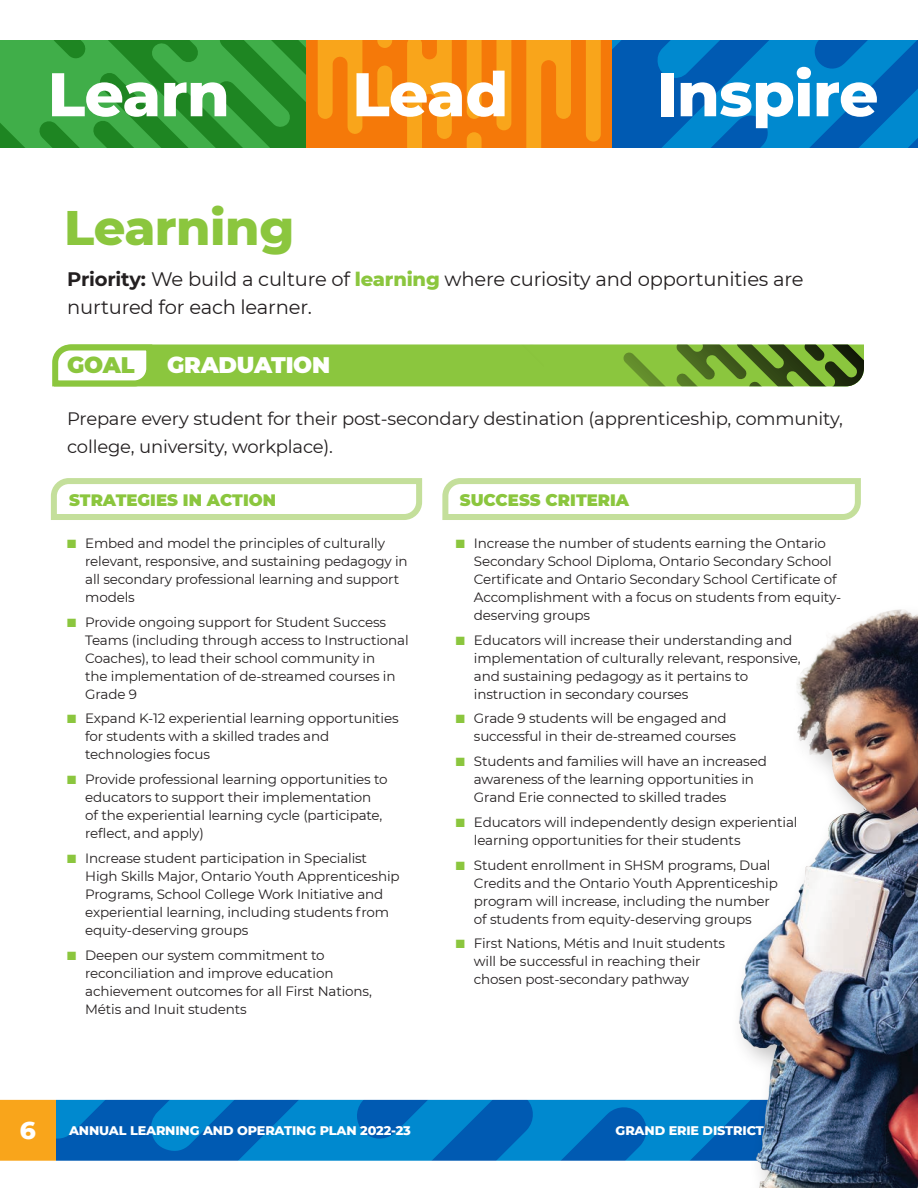
<style>
.page{position:relative;width:918px;height:1188px;background:#fff}
.page>*{position:absolute;margin:0;border:0;box-sizing:border-box;transform-origin:0 0}
.t1{font:800 61.5px "Montserrat";letter-spacing:-.01em;color:#fff}
.t2{font:800 49.5px "Montserrat";letter-spacing:-.01em;color:#8bc63e}
.t3{font:800 24.75px "Montserrat";color:#fff}
.t4{font:900 22.5px "Montserrat";letter-spacing:-.01em;color:#fff}
.t5{font:900 22.5px "Montserrat";color:#8bc63e}
.t6{font:19.5px/28.5px "Montserrat";letter-spacing:-.01em;color:#231f20}
.t7{font:18px/28.5px "Montserrat";letter-spacing:-.01em;color:#231f20}
.t8{font:900 16.5px "Montserrat";color:#8bc63e}
.t9{font:13.5px/18px "Montserrat";letter-spacing:-.01em;color:#231f20}
.t10{font:800 12.75px "Montserrat";letter-spacing:-.01em;color:#fff}
.s1{font-weight:700}
.s2{font-weight:800;color:#8bc63e}
.s3{color:#8bc63e}
</style>
<div class="page">
<svg style="left:56px;top:1100px;width:97px;height:61px;background:#0164b8"></svg>
<svg style="left:153px;top:1100px;width:576px;height:61px;background:#0177c4"></svg>
<div style="left:0;top:1100px;width:56px;height:61px;background:#f9a51b"></div>
<div style="left:612px;top:40px;width:47px;height:108px;background:#005ab2"></div>
<svg style="left:659px;top:40px;width:259px;height:108px;background:#0075c3"></svg>
<svg style="left:0;top:40px;width:612px;height:108px;background:#949525"></svg>
<svg style="left:52px;top:344px;width:812px;height:43px;background:#8cbc4c"></svg>
<svg style="left:50px;top:478px;width:373px;height:42px"></svg>
<svg style="left:442px;top:478px;width:419px;height:42px"></svg>
<img style="left:729px;top:609px;width:189px;height:579px">
<h1 class="t1" style="left:48px;top:49px;width:184px">Learn</h1>
<h1 class="t1" style="left:352px;top:49px;width:158px">Lead</h1>
<h1 class="t1" style="left:657px;top:49px;width:223px">Inspire</h1>
<h2 class="t2" style="left:64px;top:191px;width:232px">Learning</h2>
<h3 class="t6" style="left:67px;top:264px;width:738px"><span class="s1">Priority:</span> We build a culture of <span class="s2">learning</span> where curiosity and opportunities are nurtured for each learner.</h3>
<h3 class="t5" style="left:67px;top:349px;width:69px">GOAL</h3>
<h3 class="t4" style="left:167px;top:349px;width:165px">GRADUATION</h3>
<h3 class="t7" style="left:67px;top:404px;width:777px">Prepare every student for their post-secondary destination (apprenticeship, community, college, university, workplace).</h3>
<p class="t8" style="left:69px;top:487px;width:208px">STRATEGIES IN ACTION</p>
<p class="t8" style="left:460px;top:487px;width:171px">SUCCESS CRITERIA</p>
<p class="t9" style="left:85px;top:534px;width:324px;text-indent:-18px"><span class="s3">■</span> Embed and model the principles of culturally relevant, responsive, and sustaining pedagogy in all secondary professional learning and support models</p>
<p class="t9" style="left:85px;top:612px;width:325px;text-indent:-18px"><span class="s3">■</span> Provide ongoing support for Student Success Teams (including through access to Instructional Coaches), to lead their school community in<br>the implementation of de-streamed courses in Grade 9</p>
<p class="t9" style="left:85px;top:709px;width:315px;text-indent:-18px"><span class="s3">■</span> Expand K-12 experiential learning opportunities for students with a skilled trades and technologies focus</p>
<p class="t9" style="left:85px;top:770px;width:304px;text-indent:-18px"><span class="s3">■</span> Provide professional learning opportunities to educators to support their implementation<br>of the experiential learning cycle (participate, reflect, and apply)</p>
<p class="t9" style="left:85px;top:849px;width:316px;text-indent:-18px"><span class="s3">■</span> Increase student participation in Specialist High Skills Major, Ontario Youth Apprenticeship Programs, School College Work Initiative and experiential learning, including students from equity-deserving groups</p>
<p class="t9" style="left:85px;top:945px;width:288px;text-indent:-18px"><span class="s3">■</span> Deepen our system commitment to reconciliation and improve education achievement outcomes for all First Nations, Métis and Inuit students</p>
<p class="t9" style="left:474px;top:534px;width:369px;text-indent:-18px"><span class="s3">■</span> Increase the number of students earning the Ontario Secondary School Diploma, Ontario Secondary School Certificate and Ontario Secondary School Certificate of Accomplishment with a focus on students from equity&shy;deserving groups</p>
<p class="t9" style="left:474px;top:630px;width:328px;text-indent:-18px"><span class="s3">■</span> Educators will increase their understanding and implementation of culturally relevant, responsive, and sustaining pedagogy as it pertains to instruction in secondary courses</p>
<p class="t9" style="left:474px;top:709px;width:264px;text-indent:-18px"><span class="s3">■</span> Grade 9 students will be engaged and successful in their de-streamed courses</p>
<p class="t9" style="left:474px;top:752px;width:295px;text-indent:-18px"><span class="s3">■</span> Students and families will have an increased awareness of the learning opportunities in<br>Grand Erie connected to skilled trades</p>
<p class="t9" style="left:474px;top:813px;width:325px;text-indent:-18px"><span class="s3">■</span> Educators will independently design experiential learning opportunities for their students</p>
<p class="t9" style="left:474px;top:855px;width:305px;text-indent:-18px"><span class="s3">■</span> Student enrollment in SHSM programs, Dual Credits and the Ontario Youth Apprenticeship program will increase, including the number of students from equity-deserving groups</p>
<p class="t9" style="left:474px;top:934px;width:253px;text-indent:-18px"><span class="s3">■</span> First Nations, Métis and Inuit students will be successful in reaching their chosen post-secondary pathway</p>
<h3 class="t3" style="left:20px;top:1112px;width:18px">6</h3>
<p class="t10" style="left:69px;top:1121px;width:343px">ANNUAL LEARNING AND OPERATING PLAN 2022-23</p>
<p class="t10" style="left:616px;top:1121px;width:263px">GRAND ERIE DISTRICT SCHOOL BOARD</p>
</div>
